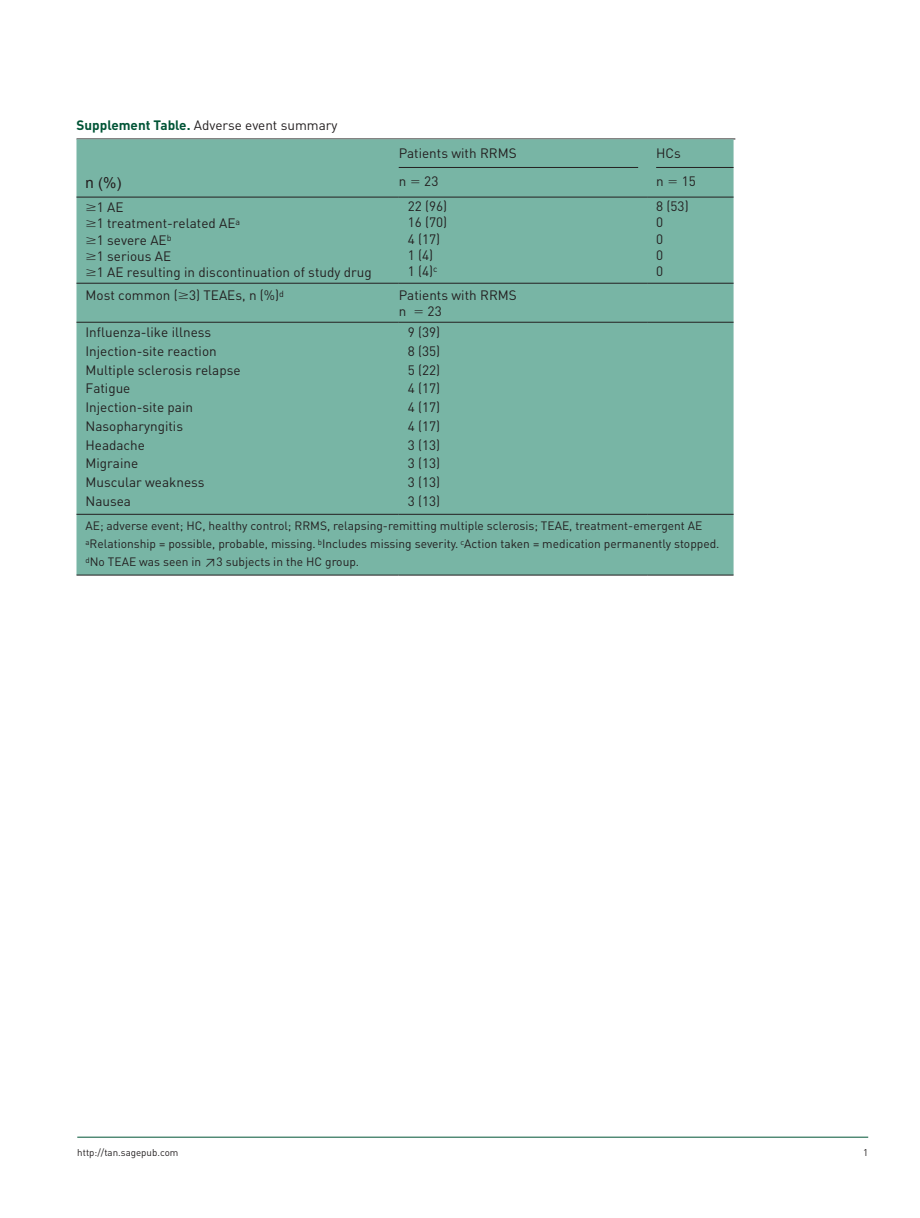
<style>
.page{position:relative;width:920px;height:1218px;background:#fff}
.page>*{position:absolute;margin:0;border:0;box-sizing:border-box;transform-origin:0 0}
.t1{font:15px "Arial";color:#231f20}
.t2{font:13.5px/15.8px "DIN";color:#231f20}
.t3{font:12px/18px "DIN";color:#231f20}
.t4{font:9.75px "DIN";color:#231f20}
.s1{font-weight:700;color:#015436}
</style>
<div class="page">
<hr style="left:77px;top:1136px;width:791px;height:1px;background:#015436">
<hr style="left:76px;top:139px;width:659px;height:1px;background:#231f20">
<div style="left:76px;top:139px;width:658px;height:436px;background:#78b5a5"></div>
<hr style="left:76px;top:197px;width:323px;height:1px;background:#231f20">
<hr style="left:399px;top:197px;width:248px;height:1px;background:#231f20">
<hr style="left:647px;top:197px;width:86px;height:1px;background:#231f20">
<hr style="left:76px;top:575px;width:323px;height:1px;background:#231f20">
<hr style="left:399px;top:575px;width:248px;height:1px;background:#231f20">
<hr style="left:647px;top:575px;width:86px;height:1px;background:#231f20">
<hr style="left:76px;top:283px;width:323px;height:1px;background:#231f20">
<hr style="left:399px;top:283px;width:248px;height:1px;background:#231f20">
<hr style="left:647px;top:283px;width:86px;height:1px;background:#231f20">
<hr style="left:76px;top:322px;width:323px;height:1px;background:#231f20">
<hr style="left:399px;top:322px;width:248px;height:1px;background:#231f20">
<hr style="left:647px;top:322px;width:86px;height:1px;background:#231f20">
<hr style="left:76px;top:514px;width:323px;height:1px;background:#231f20">
<hr style="left:399px;top:514px;width:248px;height:1px;background:#231f20">
<hr style="left:647px;top:514px;width:86px;height:1px;background:#231f20">
<hr style="left:399px;top:167px;width:239px;height:1px;background:#231f20">
<hr style="left:656px;top:167px;width:77px;height:1px;background:#231f20">
<svg style="left:411px;top:180px;width:8px;height:3px"></svg>
<svg style="left:669px;top:180px;width:8px;height:3px"></svg>
<svg style="left:415px;top:310px;width:8px;height:3px"></svg>
<p class="t2" style="left:76px;top:117px;width:263px"><span class="s1">Supplement Table.</span> Adverse event summary</p>
<p class="t2" style="left:399px;top:145px;width:119px">Patients with RRMS</p>
<p class="t2" style="left:656px;top:145px;width:26px">HCs</p>
<p class="t1" style="left:86px;top:173px;width:37px">n (%)</p>
<p class="t2" style="left:399px;top:173px;width:9px">n</p>
<p class="t2" style="left:424px;top:173px;width:16px">23</p>
<p class="t2" style="left:656px;top:173px;width:9px">n</p>
<p class="t2" style="left:682px;top:173px;width:16px">15</p>
<p class="t2" style="left:86px;top:199px;width:40px">≥1 AE</p>
<p class="t2" style="left:408px;top:198px;width:41px">22 (96)</p>
<p class="t2" style="left:656px;top:198px;width:34px">8 (53)</p>
<p class="t2" style="left:86px;top:215px;width:156px">≥1 treatment-related AE<sup>a</sup></p>
<p class="t2" style="left:408px;top:214px;width:41px">16 (70)</p>
<p class="t2" style="left:656px;top:214px;width:9px">0</p>
<p class="t2" style="left:85px;top:232px;width:88px">≥1 severe AE<sup>b</sup></p>
<p class="t2" style="left:408px;top:231px;width:34px">4 (17)</p>
<p class="t2" style="left:656px;top:231px;width:9px">0</p>
<p class="t2" style="left:85px;top:248px;width:87px">≥1 serious AE</p>
<p class="t2" style="left:408px;top:247px;width:27px">1 (4)</p>
<p class="t2" style="left:656px;top:247px;width:9px">0</p>
<p class="t2" style="left:85px;top:264px;width:288px">≥1 AE resulting in discontinuation of study drug</p>
<p class="t2" style="left:408px;top:263px;width:31px">1 (4)<sup>c</sup></p>
<p class="t2" style="left:656px;top:263px;width:9px">0</p>
<p class="t2" style="left:85px;top:287px;width:200px">Most common (≥3) TEAEs, n (%)<sup>d</sup></p>
<p class="t2" style="left:399px;top:287px;width:120px">Patients with RRMS n</p>
<p class="t2" style="left:428px;top:303px;width:16px">23</p>
<p class="t2" style="left:85px;top:324px;width:127px">Influenza-like illness</p>
<p class="t2" style="left:408px;top:324px;width:34px">9 (39)</p>
<p class="t2" style="left:85px;top:343px;width:133px">Injection-site reaction</p>
<p class="t2" style="left:408px;top:343px;width:34px">8 (35)</p>
<p class="t2" style="left:85px;top:361px;width:157px">Multiple sclerosis relapse</p>
<p class="t2" style="left:408px;top:361px;width:34px">5 (22)</p>
<p class="t2" style="left:85px;top:380px;width:46px">Fatigue</p>
<p class="t2" style="left:408px;top:380px;width:34px">4 (17)</p>
<p class="t2" style="left:85px;top:399px;width:109px">Injection-site pain</p>
<p class="t2" style="left:408px;top:399px;width:34px">4 (17)</p>
<p class="t2" style="left:85px;top:418px;width:99px">Nasopharyngitis</p>
<p class="t2" style="left:408px;top:418px;width:34px">4 (17)</p>
<p class="t2" style="left:85px;top:437px;width:61px">Headache</p>
<p class="t2" style="left:408px;top:437px;width:34px">3 (13)</p>
<p class="t2" style="left:85px;top:455px;width:54px">Migraine</p>
<p class="t2" style="left:408px;top:455px;width:34px">3 (13)</p>
<p class="t2" style="left:85px;top:474px;width:121px">Muscular weakness</p>
<p class="t2" style="left:408px;top:474px;width:34px">3 (13)</p>
<p class="t2" style="left:85px;top:493px;width:47px">Nausea</p>
<p class="t2" style="left:408px;top:493px;width:34px">3 (13)</p>
<p class="t3" style="left:86px;top:516px;width:635px">AE; adverse event; HC, healthy control; RRMS, relapsing-remitting multiple sclerosis; TEAE, treatment-emergent AE <sup>a</sup>Relationship = possible, probable, missing. <sup>b</sup>Includes missing severity. <sup>c</sup>Action taken = medication permanently stopped. <sup>d</sup>No TEAE was seen in ≥3 subjects in the HC group.</p>
<p class="t4" style="left:77px;top:1146px;width:103px">http://tan.sagepub.com</p>
<p class="t4" style="left:863px;top:1146px;width:7px">1</p>
</div>
